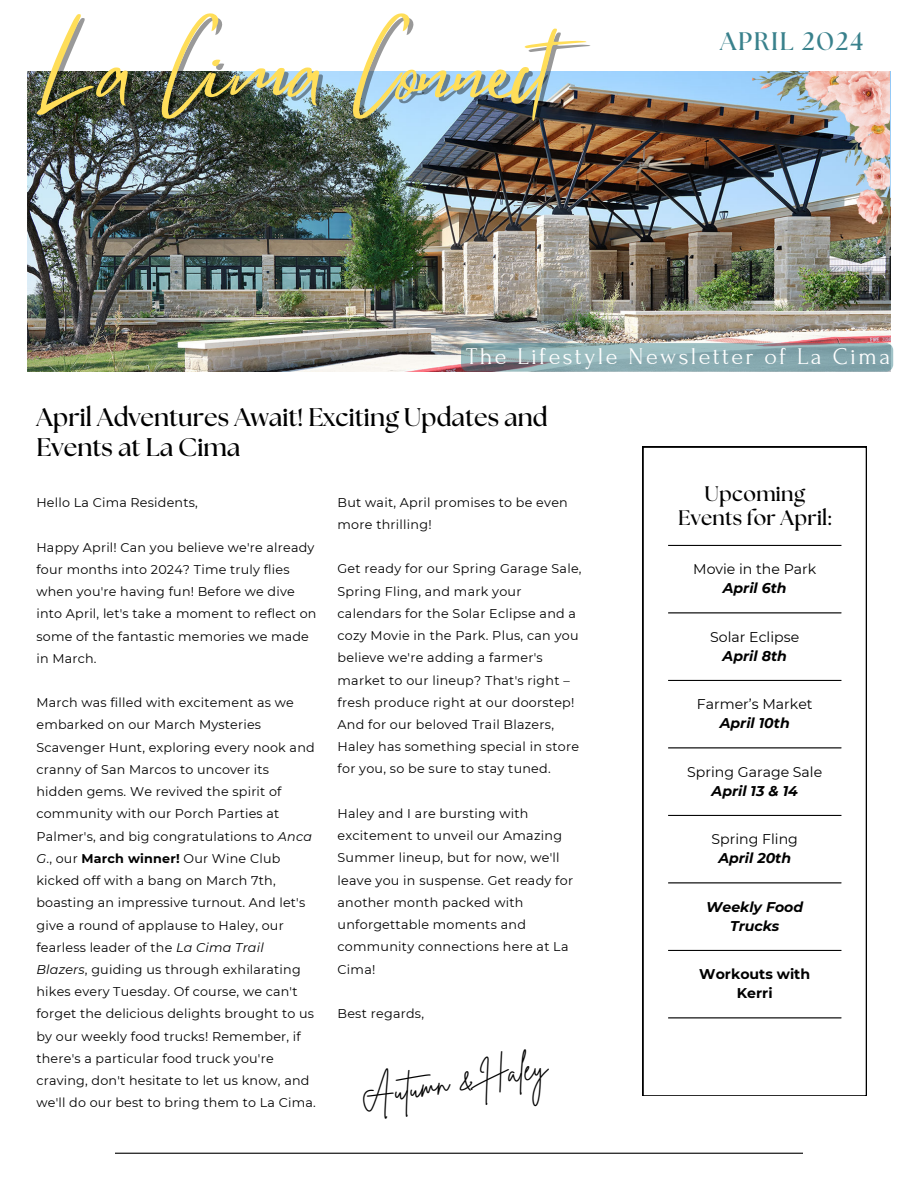
<style>
.page{position:relative;width:918px;height:1188px;background:#fff}
.page>*{position:absolute;margin:0;border:0;box-sizing:border-box;transform-origin:0 0}
.t1{font:87.9px "Mistrully";color:#ffde59}
.t2{font:31.35px "Brittany Signature";color:#000}
.t3{font:700 25.5px/30.8px "The Seasons";color:#000}
.t4{font:700 25.35px "The Seasons";letter-spacing:.065em;color:#39818c}
.t5{font:24px "Forum";letter-spacing:.1em;color:#fff}
.t6{font:700 21px/23.7px "The Seasons";letter-spacing:.01em;color:#000;text-align:center}
.t7{font:14.1px "Montserrat";color:#000}
.t8{font:italic 700 14.1px/19.2px "Montserrat";color:#000;text-align:center}
.t9{font:700 14.1px/19.2px "Montserrat";color:#000;text-align:center}
.t10{font:12.75px/22.2px "Montserrat";letter-spacing:.015em;color:#000}
.s1{font-style:italic}
.s2{font-weight:700}
</style>
<div class="page">
<hr style="left:115px;top:1153px;width:688px;height:1px;background:#000">
<svg style="left:643px;top:447px;width:224px;height:649px"></svg>
<hr style="left:668px;top:545px;width:173px;height:1px;background:#000">
<hr style="left:668px;top:612px;width:173px;height:1px;background:#000">
<hr style="left:668px;top:680px;width:173px;height:1px;background:#000">
<hr style="left:668px;top:747px;width:173px;height:1px;background:#000">
<hr style="left:668px;top:815px;width:173px;height:1px;background:#000">
<hr style="left:668px;top:882px;width:173px;height:1px;background:#000">
<hr style="left:668px;top:950px;width:173px;height:1px;background:#000">
<hr style="left:668px;top:1017px;width:173px;height:1px;background:#000">
<img style="left:27px;top:71px;width:864px;height:300px">
<img style="left:753px;top:71px;width:137px;height:174px">
<svg style="left:461px;top:343px;width:432px;height:29px;background:#8ba9ae"></svg>
<p class="t1" style="left:40px;top:1px;width:563px">La Cima Connect</p>
<p class="t4" style="left:720px;top:29px;width:144px">APRIL 2024</p>
<p class="t5" style="left:466px;top:343px;width:426px">The Lifestyle Newsletter of La Cima</p>
<p class="t3" style="left:36px;top:403px;width:512px">April Adventures Await! Exciting Updates and<br>Events at La Cima</p>
<h3 class="t10" style="left:36px;top:492px;width:163px">Hello La Cima Residents,</h3>
<p class="t10" style="left:36px;top:536px;width:281px">Happy April! Can you believe we're already four months into 2024? Time truly flies when you're having fun! Before we dive into April, let's take a moment to reflect on some of the fantastic memories we made in March.</p>
<h4 class="t10" style="left:36px;top:692px;width:281px">March was filled with excitement as we embarked on our March Mysteries Scavenger Hunt, exploring every nook and cranny of San Marcos to uncover its hidden gems. We revived the spirit of community with our Porch Parties at Palmer's, and big congratulations to <span class="s1">Anca G</span>., our <span class="s2">March winner!</span> Our Wine Club kicked off with a bang on March 7th, boasting an impressive turnout. And let's give a round of applause to Haley, our fearless leader of the <span class="s1">La Cima Trail Blazers</span>, guiding us through exhilarating hikes every Tuesday. Of course, we can't forget the delicious delights brought to us by our weekly food trucks! Remember, if there's a particular food truck you're craving, don't hesitate to let us know, and we'll do our best to bring them to La Cima.</h4>
<p class="t10" style="left:338px;top:491px;width:232px">But wait, April promises to be even more thrilling!</p>
<p class="t10" style="left:338px;top:558px;width:246px">Get ready for our Spring Garage Sale, Spring Fling, and mark your calendars for the Solar Eclipse and a cozy Movie in the Park. Plus, can you believe we're adding a farmer's market to our lineup? That's right – fresh produce right at our doorstep!<br>And for our beloved Trail Blazers, Haley has something special in store for you, so be sure to stay tuned.</p>
<p class="t10" style="left:338px;top:802px;width:237px">Haley and I are bursting with excitement to unveil our Amazing<br>Summer lineup, but for now, we'll leave you in suspense. Get ready for another month packed with unforgettable moments and community connections here at La<br>Cima!</p>
<p class="t10" style="left:338px;top:1002px;width:88px">Best regards,</p>
<p class="t2" style="left:357px;top:1075px;width:190px;rotate:-9deg">Autumn &amp; Haley</p>
<p class="t6" style="left:678px;top:483px;width:155px">Upcoming<br>Events for April:</p>
<p class="t7" style="left:693px;top:560px;width:125px">Movie in the Park</p>
<p class="t8" style="left:723px;top:579px;width:65px">April 6th</p>
<p class="t7" style="left:710px;top:628px;width:90px">Solar Eclipse</p>
<p class="t8" style="left:723px;top:646px;width:66px">April 8th</p>
<h2 class="t7" style="left:697px;top:695px;width:117px">Farmer’s Market</h2>
<p class="t8" style="left:720px;top:714px;width:72px">April 10th</p>
<p class="t7" style="left:687px;top:763px;width:136px">Spring Garage Sale</p>
<p class="t8" style="left:712px;top:781px;width:88px">April 13 &amp; 14</p>
<p class="t7" style="left:712px;top:830px;width:88px">Spring Fling</p>
<p class="t8" style="left:718px;top:849px;width:74px">April 20th</p>
<p class="t8" style="left:706px;top:897px;width:99px">Weekly Food<br>Trucks</p>
<p class="t9" style="left:699px;top:964px;width:112px">Workouts with<br>Kerri</p>
</div>
